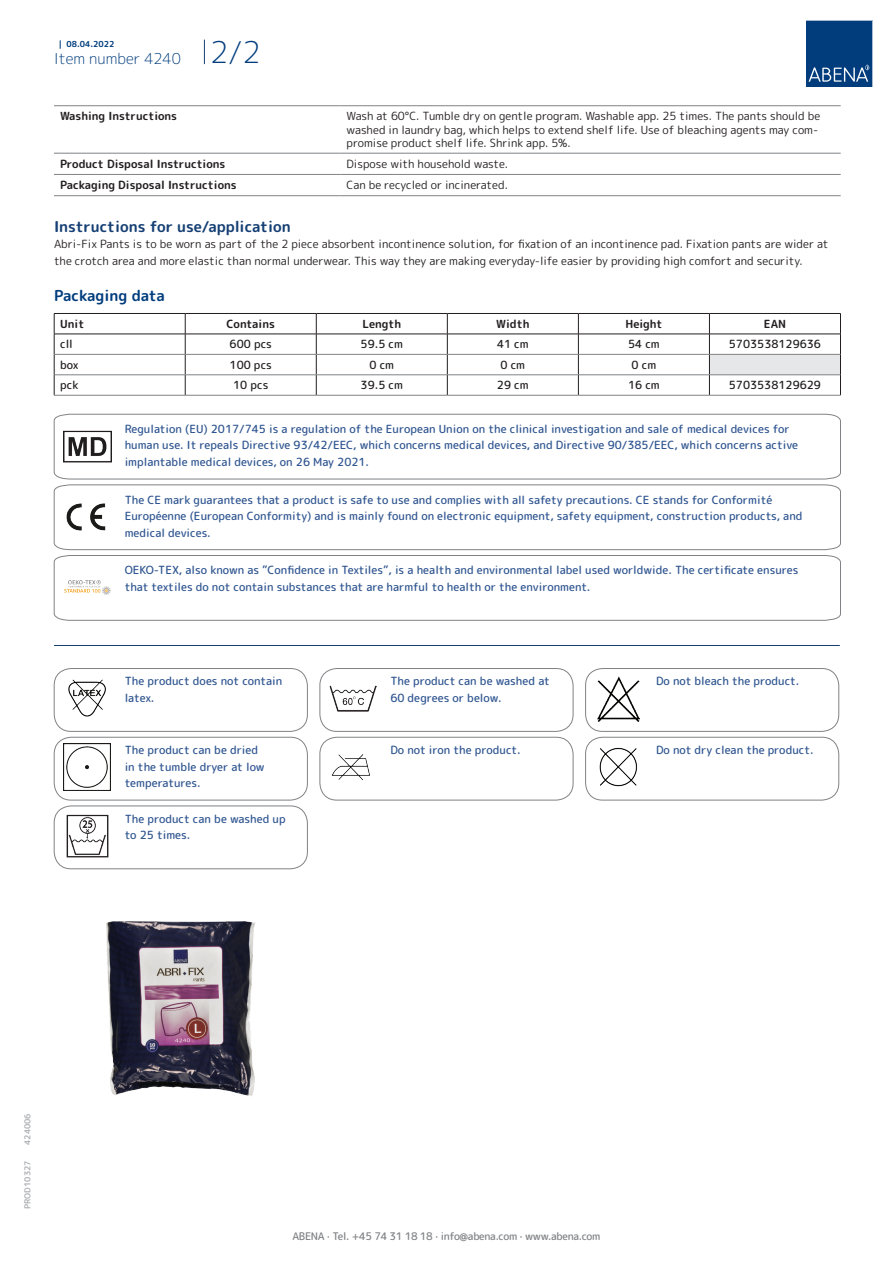
<style>
.page{position:relative;width:893px;height:1263px;background:#fff}
.page>*{position:absolute;margin:0;border:0;box-sizing:border-box;transform-origin:0 0}
.t1{font:700 15px "Rounded Mplus 1 c";color:#153f74}
.t2{font:300 15px "Rounded Mplus 1 c";color:#013d7d}
.t3{font:700 15px "Rounded Mplus 1 c";color:#013d7d}
.t4{font:500 11.25px/16.5px "Rounded Mplus 1 c";color:#305691}
.t5{font:11.25px/13.5px "Rounded Mplus 1 c";color:#231f20}
.t6{font:700 11.25px "Rounded Mplus 1 c";color:#231f20}
.t7{font:500 11.25px "Rounded Mplus 1 c";color:#231f20}
.t8{font:500 10.5px "Rounded Mplus 1 c";letter-spacing:-.03em;color:#808285}
.t9{font:700 8.25px "Rounded Mplus 1 c";color:#b2b3b7}
.t10{font:700 8.25px "Rounded Mplus 1 c";color:#013d7d}
.s1{font-size:30px}
</style>
<div class="page">
<svg style="left:204px;top:40px;width:1px;height:24px"></svg>
<svg style="left:806px;top:20px;width:67px;height:67px;background:#144b86"></svg>
<hr style="left:54px;top:105px;width:287px;height:1px;background:#808285">
<hr style="left:341px;top:105px;width:500px;height:1px;background:#808285">
<hr style="left:54px;top:153px;width:287px;height:1px;background:#808285">
<hr style="left:341px;top:153px;width:500px;height:1px;background:#808285">
<hr style="left:54px;top:174px;width:287px;height:1px;background:#808285">
<hr style="left:341px;top:174px;width:500px;height:1px;background:#808285">
<hr style="left:54px;top:195px;width:287px;height:1px;background:#808285">
<hr style="left:341px;top:195px;width:500px;height:1px;background:#808285">
<div style="left:709px;top:354px;width:131px;height:21px;background:#e6e7e9"></div>
<hr style="left:54px;top:313px;width:131px;height:1px;background:#231f20">
<hr style="left:185px;top:313px;width:131px;height:1px;background:#231f20">
<hr style="left:316px;top:313px;width:131px;height:1px;background:#231f20">
<hr style="left:447px;top:313px;width:131px;height:1px;background:#231f20">
<hr style="left:578px;top:313px;width:131px;height:1px;background:#231f20">
<hr style="left:709px;top:313px;width:132px;height:1px;background:#231f20">
<hr style="left:54px;top:334px;width:131px;height:1px;background:#231f20">
<hr style="left:185px;top:334px;width:131px;height:1px;background:#231f20">
<hr style="left:316px;top:334px;width:131px;height:1px;background:#231f20">
<hr style="left:447px;top:334px;width:131px;height:1px;background:#231f20">
<hr style="left:578px;top:334px;width:131px;height:1px;background:#231f20">
<hr style="left:709px;top:334px;width:132px;height:1px;background:#231f20">
<svg style="left:54px;top:314px;width:1px;height:81px"></svg>
<svg style="left:185px;top:314px;width:1px;height:81px"></svg>
<svg style="left:316px;top:314px;width:1px;height:81px"></svg>
<svg style="left:447px;top:314px;width:1px;height:81px"></svg>
<svg style="left:578px;top:314px;width:1px;height:81px"></svg>
<svg style="left:709px;top:314px;width:1px;height:81px"></svg>
<svg style="left:840px;top:314px;width:1px;height:81px"></svg>
<hr style="left:54px;top:354px;width:131px;height:1px;background:#808285">
<hr style="left:185px;top:354px;width:131px;height:1px;background:#808285">
<hr style="left:316px;top:354px;width:131px;height:1px;background:#808285">
<hr style="left:447px;top:354px;width:131px;height:1px;background:#808285">
<hr style="left:578px;top:354px;width:131px;height:1px;background:#808285">
<hr style="left:709px;top:354px;width:131px;height:1px;background:#808285">
<hr style="left:54px;top:375px;width:131px;height:1px;background:#808285">
<hr style="left:185px;top:375px;width:131px;height:1px;background:#808285">
<hr style="left:316px;top:375px;width:131px;height:1px;background:#808285">
<hr style="left:447px;top:375px;width:131px;height:1px;background:#808285">
<hr style="left:578px;top:375px;width:131px;height:1px;background:#808285">
<hr style="left:709px;top:375px;width:131px;height:1px;background:#808285">
<hr style="left:54px;top:395px;width:131px;height:1px;background:#808285">
<hr style="left:185px;top:395px;width:131px;height:1px;background:#808285">
<hr style="left:316px;top:395px;width:131px;height:1px;background:#808285">
<hr style="left:447px;top:395px;width:131px;height:1px;background:#808285">
<hr style="left:578px;top:395px;width:131px;height:1px;background:#808285">
<hr style="left:709px;top:395px;width:132px;height:1px;background:#808285">
<svg style="left:54px;top:414px;width:787px;height:65px"></svg>
<svg style="left:54px;top:484px;width:787px;height:66px"></svg>
<svg style="left:54px;top:555px;width:787px;height:66px"></svg>
<hr style="left:54px;top:645px;width:785px;height:1px;background:#153f74">
<img style="left:68px;top:679px;width:38px;height:38px">
<div style="left:54px;top:668px;width:254px;height:63px;border:1px solid #808285;border-radius:17px"></div>
<img style="left:329px;top:685px;width:48px;height:27px">
<div style="left:320px;top:668px;width:253px;height:63px;border:1px solid #808285;border-radius:17px"></div>
<img style="left:598px;top:676px;width:42px;height:45px">
<div style="left:585px;top:668px;width:254px;height:63px;border:1px solid #808285;border-radius:17px"></div>
<img style="left:64px;top:744px;width:47px;height:47px">
<div style="left:54px;top:737px;width:254px;height:63px;border:1px solid #808285;border-radius:17px"></div>
<img style="left:331px;top:754px;width:39px;height:26px">
<div style="left:320px;top:737px;width:253px;height:63px;border:1px solid #808285;border-radius:17px"></div>
<img style="left:599px;top:747px;width:38px;height:40px">
<div style="left:585px;top:737px;width:254px;height:63px;border:1px solid #808285;border-radius:17px"></div>
<img style="left:66px;top:814px;width:43px;height:44px">
<div style="left:54px;top:806px;width:254px;height:63px;border:1px solid #808285;border-radius:17px"></div>
<img style="left:106px;top:921px;width:149px;height:175px">
<p class="t10" style="left:59px;top:38px;width:57px">| 08.04.2022</p>
<h1 class="t2" style="left:54px;top:48px;width:208px">Item number 4240 <span class="s1">2/2</span></h1>
<p class="t6" style="left:60px;top:108px;width:119px">Washing Instructions</p>
<p class="t5" style="left:347px;top:109px;width:475px">Wash at 60°C. Tumble dry on gentle program. Washable app. 25 times. The pants should be washed in laundry bag, which helps to extend shelf life. Use of bleaching agents may com&shy;promise product shelf life. Shrink app. 5%.</p>
<p class="t6" style="left:60px;top:156px;width:167px">Product Disposal Instructions</p>
<p class="t5" style="left:347px;top:157px;width:163px">Dispose with household waste.</p>
<p class="t6" style="left:60px;top:177px;width:178px">Packaging Disposal Instructions</p>
<p class="t5" style="left:347px;top:178px;width:163px">Can be recycled or incinerated.</p>
<h1 class="t1" style="left:54px;top:216px;width:238px">Instructions for use/application</h1>
<p class="t5" style="left:54px;top:236px;width:776px;line-height:16.5px">Abri-Fix Pants is to be worn as part of the 2 piece absorbent incontinence solution, for fixation of an incontinence pad. Fixation pants are wider at the crotch area and more elastic than normal underwear. This way they are making everyday-life easier by providing high comfort and security.</p>
<h1 class="t3" style="left:54px;top:285px;width:112px">Packaging data</h1>
<p class="t6" style="left:60px;top:316px;width:26px">Unit</p>
<p class="t6" style="left:227px;top:316px;width:50px">Contains</p>
<p class="t6" style="left:362px;top:316px;width:40px">Length</p>
<p class="t6" style="left:496px;top:316px;width:35px">Width</p>
<p class="t6" style="left:625px;top:316px;width:38px">Height</p>
<p class="t6" style="left:764px;top:316px;width:24px">EAN</p>
<p class="t7" style="left:60px;top:336px;width:14px">cll</p>
<p class="t7" style="left:230px;top:336px;width:44px">600 pcs</p>
<p class="t7" style="left:361px;top:336px;width:44px">59.5 cm</p>
<p class="t7" style="left:497px;top:336px;width:33px">41 cm</p>
<p class="t7" style="left:628px;top:336px;width:33px">54 cm</p>
<p class="t7" style="left:729px;top:336px;width:94px">5703538129636</p>
<p class="t7" style="left:60px;top:357px;width:20px">box</p>
<p class="t7" style="left:230px;top:357px;width:44px">100 pcs</p>
<p class="t7" style="left:369px;top:357px;width:26px">0 cm</p>
<p class="t7" style="left:500px;top:357px;width:26px">0 cm</p>
<p class="t7" style="left:632px;top:357px;width:26px">0 cm</p>
<p class="t7" style="left:60px;top:377px;width:20px">pck</p>
<p class="t7" style="left:233px;top:377px;width:37px">10 pcs</p>
<p class="t7" style="left:361px;top:377px;width:44px">39.5 cm</p>
<p class="t7" style="left:497px;top:377px;width:33px">29 cm</p>
<p class="t7" style="left:628px;top:377px;width:33px">16 cm</p>
<p class="t7" style="left:729px;top:377px;width:94px">5703538129629</p>
<p class="t4" style="left:125px;top:421px;width:675px">Regulation (EU) 2017/745 is a regulation of the European Union on the clinical investigation and sale of medical devices for human use. It repeals Directive 93/42/EEC, which concerns medical devices, and Directive 90/385/EEC, which concerns active implantable medical devices, on 26 May 2021.</p>
<p class="t4" style="left:125px;top:491px;width:679px">The CE mark guarantees that a product is safe to use and complies with all safety precautions. CE stands for Conformité<br>Européenne (European Conformity) and is mainly found on electronic equipment, safety equipment, construction products, and medical devices.</p>
<p class="t4" style="left:125px;top:562px;width:675px">OEKO-TEX, also known as ”Confidence in Textiles”, is a health and environmental label used worldwide. The certificate ensures that textiles do not contain substances that are harmful to health or the environment.</p>
<p class="t4" style="left:125px;top:673px;width:159px">The product does not contain latex.</p>
<p class="t4" style="left:390px;top:673px;width:161px">The product can be washed at<br>60 degrees or below.</p>
<p class="t4" style="left:656px;top:673px;width:145px">Do not bleach the product.</p>
<p class="t4" style="left:125px;top:742px;width:141px">The product can be dried in the tumble dryer at low temperatures.</p>
<p class="t4" style="left:390px;top:742px;width:132px">Do not iron the product.</p>
<p class="t4" style="left:656px;top:742px;width:159px">Do not dry clean the product.</p>
<p class="t4" style="left:125px;top:810px;width:163px">The product can be washed up to 25 times.</p>
<p class="t9" style="left:22px;top:1145px;width:33px;rotate:-90deg">424006</p>
<p class="t9" style="left:22px;top:1209px;width:50px;rotate:-90deg">PROD10327</p>
<p class="t8" style="left:292px;top:1229px;width:309px">ABENA · Tel. +45 74 31 18 18 · info@abena.com · www.abena.com</p>
</div>
